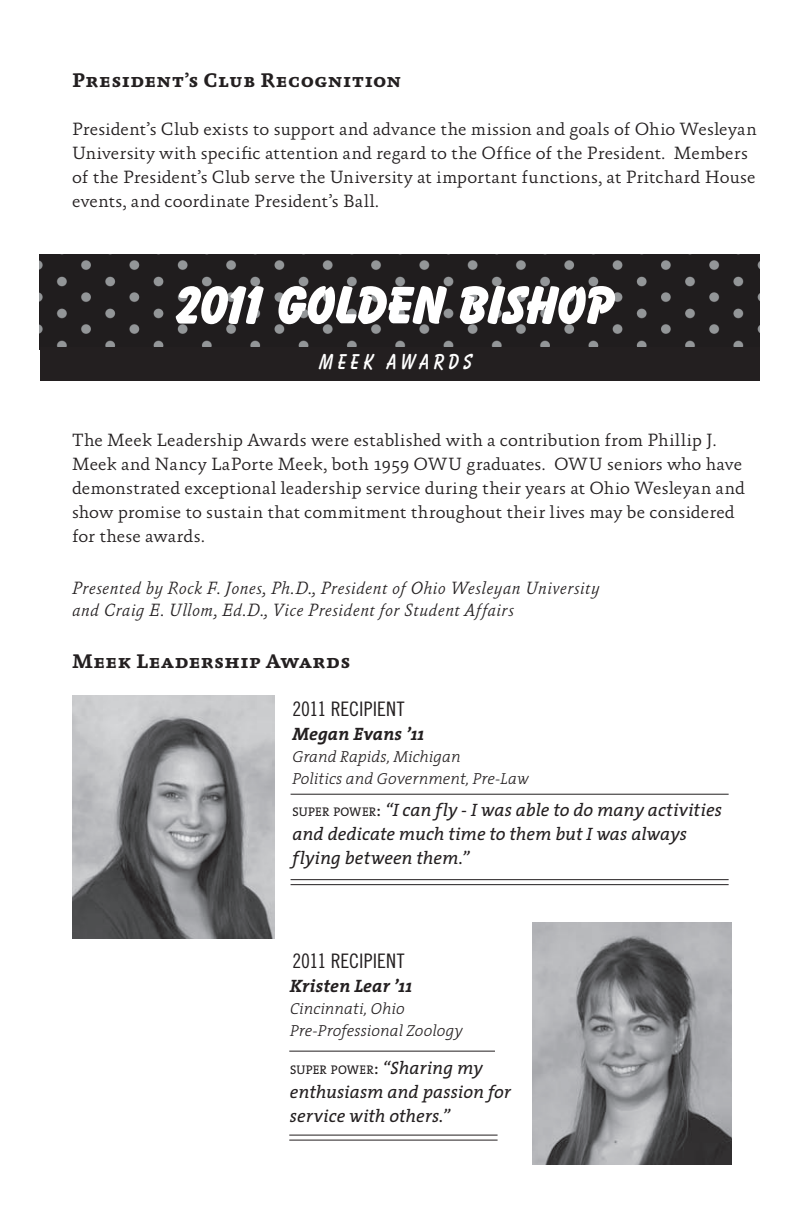
<style>
.page{position:relative;width:792px;height:1224px;background:#fff}
.page>*{position:absolute;margin:0;border:0;box-sizing:border-box;transform-origin:0 0}
.t1{font:800 54px "Balloon BT";letter-spacing:-.03em;color:#fff}
.t2{font:700 22px "Balloon BT";letter-spacing:.2em;color:#fff}
.t3{font:700 20px "Absara OT";letter-spacing:-.01em;color:#231f20}
.t4{font:20px "Trade Gothic LT Std Cn 18";color:#231f20}
.t5{font:300 18px/24px "Absara OT";letter-spacing:.005em;color:#231f20}
.t6{font:italic 18px/24px "The Serif 5";color:#231f20}
.t7{font:italic 300 18px/22px "Absara OT";color:#231f20}
.t8{font:italic 700 18px "The Serif 7";color:#231f20}
.t9{font:italic 300 16px/22px "The Serif 3";letter-spacing:.005em;color:#231f20}
.t10{font:12.6px "The Serif 5";letter-spacing:.015em;color:#231f20}
.s1{font-style:normal;font-size:12.6px}
.s2{font-style:normal}
.s3{font-size:18px}
.s4{font-style:italic;font-size:18px}
</style>
<div class="page">
<img style="left:40px;top:255px;width:720px;height:92px">
<div style="left:40px;top:347px;width:720px;height:34px;background:#231f20"></div>
<hr style="left:291px;top:879px;width:438px;height:1px;background:#231f20">
<hr style="left:291px;top:884px;width:438px;height:1px;background:#231f20">
<hr style="left:291px;top:794px;width:438px;height:1px;background:#231f20">
<hr style="left:289px;top:1135px;width:209px;height:1px;background:#231f20">
<hr style="left:289px;top:1140px;width:209px;height:1px;background:#231f20">
<hr style="left:289px;top:1051px;width:206px;height:1px;background:#231f20">
<img style="left:72px;top:696px;width:202px;height:242px">
<img style="left:533px;top:923px;width:198px;height:242px">
<p class="t3" style="left:72px;top:68px;width:331px">President’s Club Recognition</p>
<p class="t5" style="left:72px;top:117px;width:686px">President’s Club exists to support and advance the mission and goals of Ohio Wesleyan University with specific attention and regard to the Office of the President. Members of the President’s Club serve the University at important functions, at Pritchard House events, and coordinate President’s Ball.</p>
<h1 class="t1" style="left:177px;top:272px;width:440px">2011 GOLDEN BISHOP</h1>
<p class="t2" style="left:319px;top:349px;width:143px">MEEK AWARDS</p>
<p class="t5" style="left:72px;top:429px;width:674px">The Meek Leadership Awards were established with a contribution from Phillip J.<br>Meek and Nancy LaPorte Meek, both 1959 OWU graduates. OWU seniors who have demonstrated exceptional leadership service during their years at Ohio Wesleyan and show promise to sustain that commitment throughout their lives may be considered for these awards.</p>
<p class="t7" style="left:72px;top:578px;width:529px">Presented by Rock F. Jones, Ph.D., President of Ohio Wesleyan University and Craig E. Ullom, Ed.D., Vice President for Student Affairs</p>
<p class="t3" style="left:72px;top:650px;width:280px">Meek Leadership Awards</p>
<p class="t4" style="left:292px;top:697px;width:114px">2011 RECIPIENT</p>
<p class="t8" style="left:292px;top:719px;width:134px">Megan Evans ’11</p>
<p class="t9" style="left:292px;top:745px;width:238px">Grand Rapids, Michigan<br>Politics and Government, Pre-Law</p>
<p class="t6" style="left:292px;top:797px;width:431px"><span class="s1">SUPER POWER</span><span class="s2">:</span> “I can fly - I was able to do many activities and dedicate much time to them but I was always flying between them.”</p>
<p class="t4" style="left:292px;top:949px;width:114px">2011 RECIPIENT</p>
<p class="t8" style="left:290px;top:971px;width:124px">Kristen Lear ’11</p>
<p class="t9" style="left:290px;top:997px;width:174px">Cincinnati, Ohio<br>Pre-Professional Zoology</p>
<p class="t10" style="left:290px;top:1059px;width:194px">SUPER POWER<span class="s3">:</span> <span class="s4">“Sharing my</span></p>
<p class="t6" style="left:290px;top:1079px;width:222px">enthusiasm and passion for service with others.”</p>
</div>
